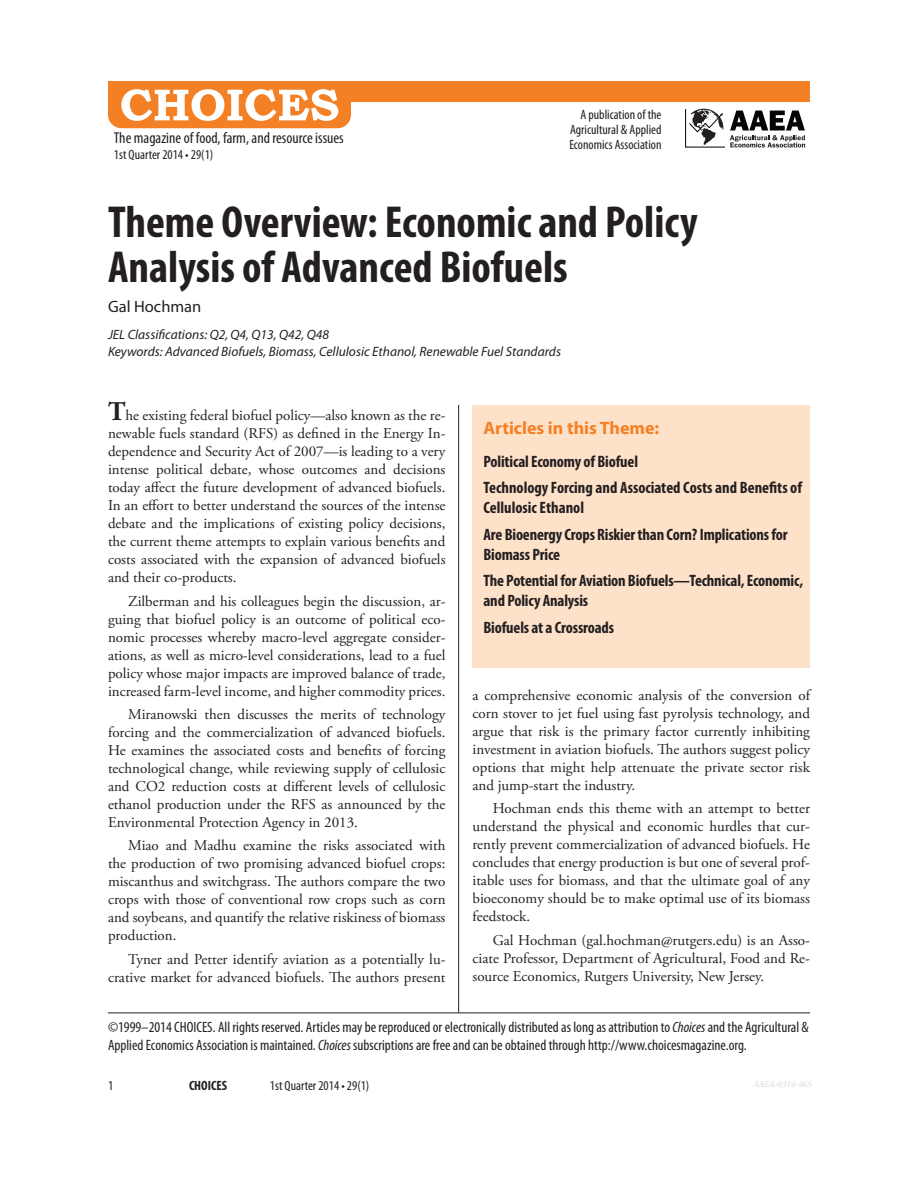
<style>
.page{position:relative;width:918px;height:1188px;background:#fff}
.page>*{position:absolute;margin:0;border:0;box-sizing:border-box;transform-origin:0 0}
.t1{font:700 condensed 45px/45px "Myriad Pro";color:#231f20}
.Articles_in_this_The{font:700 18px "Myriad Pro";color:#f48026}
.Articles_in_this_The-2{font:700 condensed 16.5px/19.8px "Myriad Pro";letter-spacing:-.01em;color:#231f20}
.Article_author{font:16.5px "Myriad Pro";color:#231f20}
.t2{font:condensed 15.75px "Myriad Pro";color:#231f20}
.Body{font:15px/18px "Adobe Garamond Pro";color:#231f20;text-align:justify}
.Body_-_1st_paragraph{font:15px/18px "Adobe Garamond Pro";color:#231f20;text-align:justify}
.t3{font:condensed 15px/18px "Myriad Pro";color:#231f20}
.Classification{font:italic 13.5px/16.2px "Myriad Pro";color:#231f20}
.TOC_-_sub_1{font:condensed 13.5px/15px "Myriad Pro";color:#231f20;text-align:justify}
.TOC_-_sub_1-2{font:700 condensed 13.5px "Myriad Pro";color:#231f20}
.t4{font:italic 9px "Adobe Garamond Pro";color:#d5d6d8}
.s1{font-weight:700;font-size:27px}
.s2{font-style:italic}
</style>
<div class="page">
<hr style="left:458px;top:405px;width:1px;height:607px;background:#231f20">
<div style="left:108px;top:81px;width:702px;height:20px;background:#f48026"></div>
<div style="left:108px;top:81px;width:243px;height:47px;background:#f48026;border-radius:14px"></div>
<svg style="left:121px;top:89px;width:217px;height:32px"></svg>
<hr style="left:108px;top:1012px;width:702px;height:1px;background:#231f20">
<svg style="left:685px;top:109px;width:120px;height:39px"></svg>
<div style="left:472px;top:405px;width:338px;height:262px;background:#fee1c9"></div>
<p class="t2" style="left:114px;top:128px;width:231px">The magazine of food, farm, and resource issues</p>
<p class="TOC_-_sub_1" style="left:114px;top:147px;width:101px">1st Quarter 2014 • 29(1)</p>
<p class="TOC_-_sub_1" style="left:569px;top:107px;width:94px;text-indent:11px">A publication of the Agricultural &amp; Applied Economics Association</p>
<p class="t1" style="left:108px;top:198px;width:591px">Theme Overview: Economic and Policy<br>Analysis of Advanced Biofuels</p>
<p class="Article_author" style="left:108px;top:297px;width:95px">Gal Hochman</p>
<p class="Classification" style="left:108px;top:327px;width:455px">JEL Classifications: Q2, Q4, Q13, Q42, Q48<br>Keywords: Advanced Biofuels, Biomass, Cellulosic Ethanol, Renewable Fuel Standards</p>
<p class="Body_-_1st_paragraph" style="left:108px;top:407px;width:339px"><span class="s1">T</span>he existing federal biofuel policy—also known as the re&shy;newable fuels standard (RFS) as defined in the Energy In&shy;dependence and Security Act of 2007—is leading to a very intense political debate, whose outcomes and decisions today affect the future development of advanced biofuels.<br>In an effort to better understand the sources of the intense debate and the implications of existing policy decisions, the current theme attempts to explain various benefits and costs associated with the expansion of advanced biofuels and their co-products.</p>
<p class="Body" style="left:108px;top:592px;width:339px;text-indent:20px">Zilberman and his colleagues begin the discussion, ar&shy;guing that biofuel policy is an outcome of political eco&shy;nomic processes whereby macro-level aggregate consider&shy;ations, as well as micro-level considerations, lead to a fuel policy whose major impacts are improved balance of trade, increased farm-level income, and higher commodity prices.</p>
<p class="Body" style="left:108px;top:706px;width:339px;text-indent:20px">Miranowski then discusses the merits of technology forcing and the commercialization of advanced biofuels.<br>He examines the associated costs and benefits of forcing technological change, while reviewing supply of cellulosic and CO2 reduction costs at different levels of cellulosic ethanol production under the RFS as announced by the Environmental Protection Agency in 2013.</p>
<p class="Body" style="left:108px;top:837px;width:339px;text-indent:20px">Miao and Madhu examine the risks associated with the production of two promising advanced biofuel crops: miscanthus and switchgrass. The authors compare the two crops with those of conventional row crops such as corn and soybeans, and quantify the relative riskiness of biomass production.</p>
<p class="Body" style="left:108px;top:951px;width:339px;text-align:right">Tyner and Petter identify aviation as a potentially lu&shy;crative market for advanced biofuels. The authors present</p>
<p class="Articles_in_this_The" style="left:484px;top:416px;width:177px">Articles in this Theme:</p>
<p class="Articles_in_this_The-2" style="left:484px;top:451px;width:156px">Political Economy of Biofuel</p>
<p class="Articles_in_this_The-2" style="left:484px;top:478px;width:320px">Technology Forcing and Associated Costs and Benefits of<br>Cellulosic Ethanol</p>
<p class="Articles_in_this_The-2" style="left:484px;top:524px;width:306px">Are Bioenergy Crops Riskier than Corn? Implications for<br>Biomass Price</p>
<p class="Articles_in_this_The-2" style="left:484px;top:570px;width:321px">The Potential for Aviation Biofuels—Technical, Economic, and Policy Analysis</p>
<p class="Articles_in_this_The-2" style="left:484px;top:617px;width:132px">Biofuels at a Crossroads</p>
<p class="Body" style="left:472px;top:687px;width:339px">a comprehensive economic analysis of the conversion of corn stover to jet fuel using fast pyrolysis technology, and argue that risk is the primary factor currently inhibiting investment in aviation biofuels. The authors suggest policy options that might help attenuate the private sector risk and jump-start the industry.</p>
<p class="Body" style="left:472px;top:800px;width:339px;text-indent:20px">Hochman ends this theme with an attempt to better understand the physical and economic hurdles that cur&shy;rently prevent commercialization of advanced biofuels. He concludes that energy production is but one of several prof&shy;itable uses for biomass, and that the ultimate goal of any bioeconomy should be to make optimal use of its biomass feedstock.</p>
<p class="Body" style="left:472px;top:931px;width:339px;text-indent:20px">Gal Hochman (gal.hochman@rutgers.edu) is an Asso&shy;ciate Professor, Department of Agricultural, Food and Re&shy;source Economics, Rutgers University, New Jersey.</p>
<p class="t3" style="left:108px;top:1018px;width:703px">©1999–2014 CHOICES. All rights reserved. Articles may be reproduced or electronically distributed as long as attribution to <span class="s2">Choices</span> and the Agricultural &amp;<br>Applied Economics Association is maintained. <span class="s2">Choices</span> subscriptions are free and can be obtained through http://www.choicesmagazine.org.</p>
<p class="TOC_-_sub_1" style="left:108px;top:1078px;width:7px">1</p>
<p class="TOC_-_sub_1-2" style="left:189px;top:1077px;width:40px">CHOICES</p>
<p class="TOC_-_sub_1" style="left:270px;top:1078px;width:101px">1st Quarter 2014 • 29(1)</p>
<p class="t4" style="left:753px;top:1078px;width:60px">AAEA-0314-465</p>
</div>
